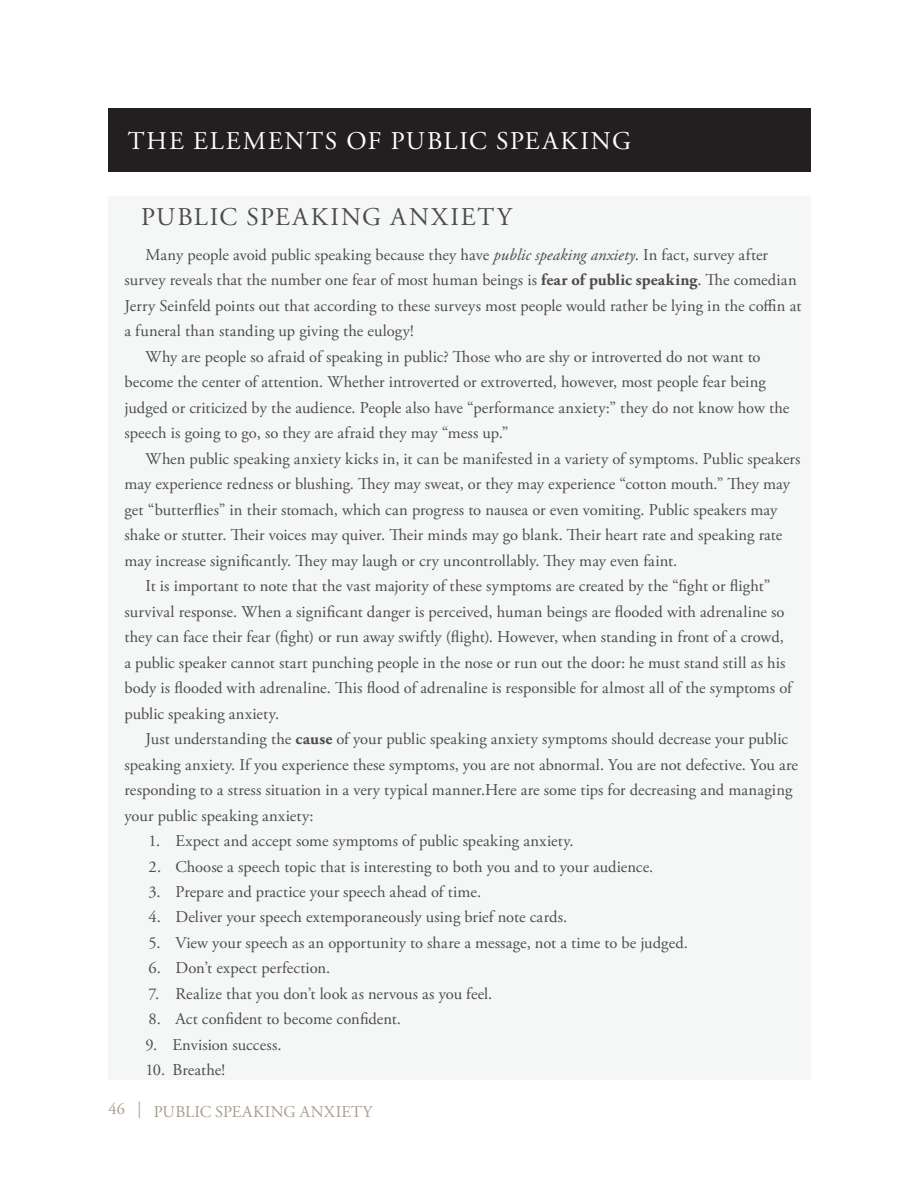
<style>
.page{position:relative;width:918px;height:1188px;background:#fff}
.page>*{position:absolute;margin:0;border:0;box-sizing:border-box;transform-origin:0 0}
.t1{font:25.5px "Adobe Garamond Pro";letter-spacing:.075em;color:#fff}
.t2{font:25.5px "Adobe Garamond Pro";letter-spacing:.075em;color:#4c4c4e}
.t3{font:16.5px "Adobe Garamond Pro";color:#4c4c4e}
.t4{font:16.5px "Adobe Garamond Pro";letter-spacing:.015em;color:#a69e8c}
.s1{font-style:italic}
.s2{font-weight:700}
</style>
<div class="page">
<div style="left:108px;top:196px;width:702px;height:884px;background:#f5f6f6"></div>
<div style="left:108px;top:108px;width:702px;height:63px;background:#231f20"></div>
<h1 class="t1" style="left:128px;top:131px;width:505px">THE ELEMENTS OF PUBLIC SPEAKING</h1>
<h1 class="t2" style="left:141px;top:207px;width:372px">PUBLIC SPEAKING ANXIETY</h1>
<p class="t3" style="left:146px;top:248px;width:624px">Many people avoid public speaking because they have <span class="s1">public speaking anxiety</span>. In fact, survey after</p>
<p class="t3" style="left:125px;top:273px;width:674px">survey reveals that the number one fear of most human beings is <span class="s2">fear of public speaking</span>. The comedian</p>
<p class="t3" style="left:125px;top:299px;width:678px">Jerry Seinfeld points out that according to these surveys most people would rather be lying in the coffin at</p>
<p class="t3" style="left:125px;top:324px;width:291px">a funeral than standing up giving the eulogy!</p>
<p class="t3" style="left:146px;top:350px;width:617px">Why are people so afraid of speaking in public? Those who are shy or introverted do not want to</p>
<p class="t3" style="left:125px;top:375px;width:643px">become the center of attention. Whether introverted or extroverted, however, most people fear being</p>
<p class="t3" style="left:125px;top:401px;width:666px">judged or criticized by the audience. People also have “performance anxiety:” they do not know how the</p>
<p class="t3" style="left:125px;top:426px;width:385px">speech is going to go, so they are afraid they may “mess up.”</p>
<p class="t3" style="left:146px;top:452px;width:656px">When public speaking anxiety kicks in, it can be manifested in a variety of symptoms. Public speakers</p>
<p class="t3" style="left:125px;top:477px;width:667px">may experience redness or blushing. They may sweat, or they may experience “cotton mouth.” They may</p>
<p class="t3" style="left:125px;top:503px;width:654px">get “butterflies” in their stomach, which can progress to nausea or even vomiting. Public speakers may</p>
<p class="t3" style="left:125px;top:528px;width:659px">shake or stutter. Their voices may quiver. Their minds may go blank. Their heart rate and speaking rate</p>
<p class="t3" style="left:125px;top:554px;width:554px">may increase significantly. They may laugh or cry uncontrollably. They may even faint.</p>
<p class="t3" style="left:146px;top:579px;width:626px">It is important to note that the vast majority of these symptoms are created by the “fight or flight”</p>
<p class="t3" style="left:125px;top:605px;width:662px">survival response. When a significant danger is perceived, human beings are flooded with adrenaline so</p>
<p class="t3" style="left:125px;top:630px;width:661px">they can face their fear (fight) or run away swiftly (flight). However, when standing in front of a crowd,</p>
<p class="t3" style="left:125px;top:656px;width:663px">a public speaker cannot start punching people in the nose or run out the door: he must stand still as his</p>
<p class="t3" style="left:125px;top:681px;width:669px">body is flooded with adrenaline. This flood of adrenaline is responsible for almost all of the symptoms of</p>
<p class="t3" style="left:125px;top:707px;width:156px">public speaking anxiety.</p>
<p class="t3" style="left:146px;top:732px;width:644px">Just understanding the <span class="s2">cause</span> of your public speaking anxiety symptoms should decrease your public</p>
<p class="t3" style="left:125px;top:758px;width:675px">speaking anxiety. If you experience these symptoms, you are not abnormal. You are not defective. You are</p>
<p class="t3" style="left:125px;top:783px;width:669px">responding to a stress situation in a very typical manner.Here are some tips for decreasing and managing</p>
<p class="t3" style="left:125px;top:809px;width:191px">your public speaking anxiety:</p>
<p class="t3" style="left:149px;top:834px;width:427px">1. Expect and accept some symptoms of public speaking anxiety.</p>
<p class="t3" style="left:149px;top:860px;width:506px">2. Choose a speech topic that is interesting to both you and to your audience.</p>
<p class="t3" style="left:149px;top:885px;width:334px">3. Prepare and practice your speech ahead of time.</p>
<p class="t3" style="left:149px;top:911px;width:420px">4. Deliver your speech extemporaneously using brief note cards.</p>
<p class="t3" style="left:149px;top:936px;width:541px">5. View your speech as an opportunity to share a message, not a time to be judged.</p>
<p class="t3" style="left:149px;top:962px;width:183px">6. Don’t expect perfection.</p>
<p class="t3" style="left:149px;top:987px;width:345px">7. Realize that you don’t look as nervous as you feel.</p>
<p class="t3" style="left:149px;top:1013px;width:254px">8. Act confident to become confident.</p>
<p class="t3" style="left:146px;top:1038px;width:137px">9. Envision success.</p>
<p class="t3" style="left:146px;top:1064px;width:81px">10. Breathe!</p>
<p class="t4" style="left:108px;top:1106px;width:265px"><sup>46</sup> <sup>|</sup> PUBLIC SPEAKING ANXIETY</p>
</div>
